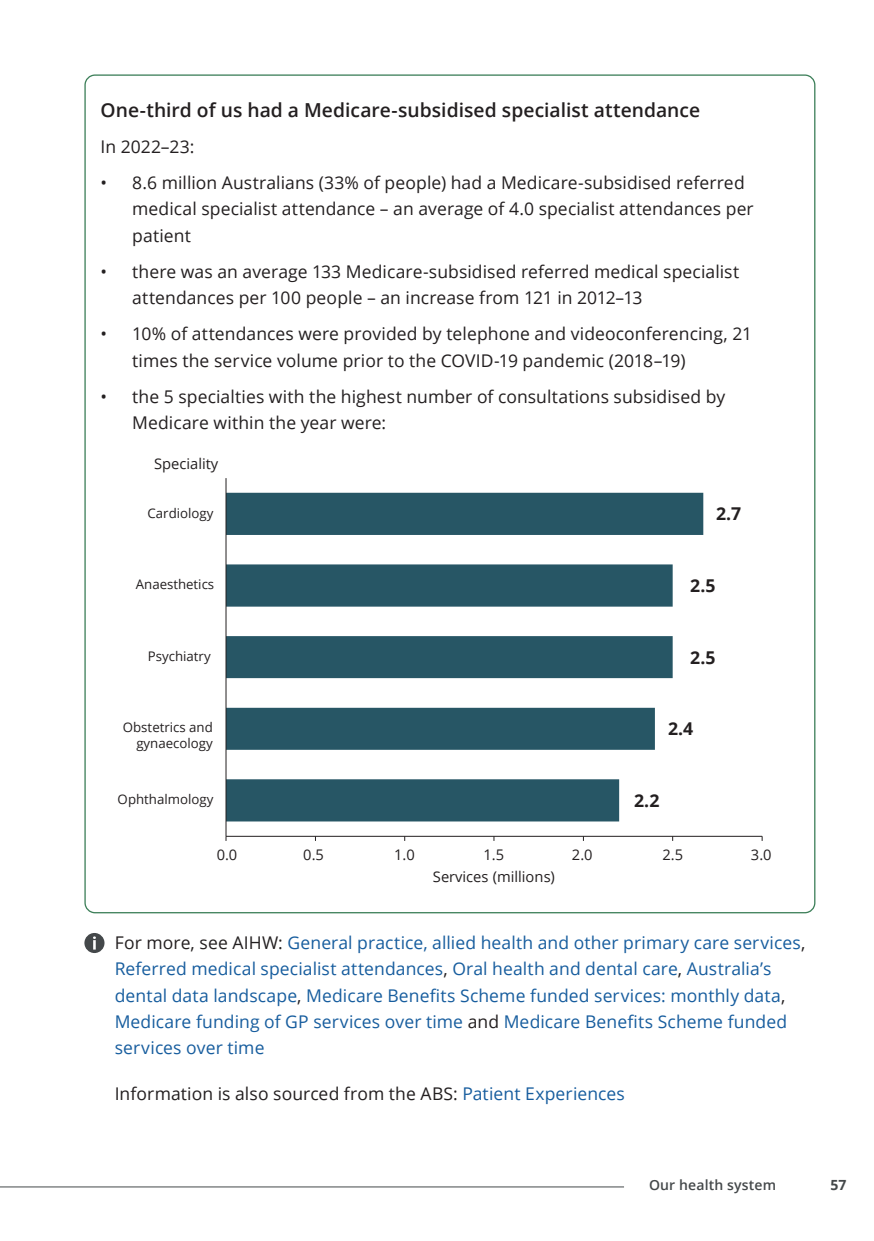
<style>
.page{position:relative;width:874px;height:1241px;background:#fff}
.page>*{position:absolute;margin:0;border:0;box-sizing:border-box;transform-origin:0 0}
.t1{font:600 19.25px "Open Sans";color:#231f20}
.t2{font:700 17.68px "Open Sans";color:#231f20}
.t3{font:17.5px/26.2px "Open Sans";letter-spacing:.005em;color:#231f20}
.t4{font:17.5px/26.2px "Open Sans";letter-spacing:.005em;color:#175d9e}
.t5{font:14.7px "Open Sans";color:#231f20}
.t6{font:600 14px "Open Sans";letter-spacing:.01em;color:#44484a}
.t7{font:700 14px "Open Sans";color:#44484a}
.t8{font:13.3px/15.9px "Open Sans";color:#231f20;text-align:right}
.s1{color:#231f20}
.s2{color:#175d9e}
</style>
<div class="page">
<svg style="left:226px;top:492px;width:477px;height:329px;fill:#275665"></svg>
<hr style="left:226px;top:835px;width:535px;height:1px;background:#231f20">
<hr style="left:225px;top:478px;width:1px;height:358px;background:#231f20">
<svg style="left:84px;top:933px;width:20px;height:19px"></svg>
<hr style="left:0;top:1186px;width:623px;height:1px;background:#44484a">
<p class="t1" style="left:101px;top:97px;width:600px">One-third of us had a Medicare-subsidised specialist attendance</p>
<p class="t3" style="left:101px;top:133px;width:95px">In 2022–23:</p>
<p class="t3" style="left:132px;top:169px;width:622px;text-indent:-32px">• 8.6 million Australians (33% of people) had a Medicare-subsidised referred medical specialist attendance – an average of 4.0 specialist attendances per patient</p>
<p class="t3" style="left:132px;top:258px;width:608px;text-indent:-32px">• there was an average 133 Medicare-subsidised referred medical specialist attendances per 100 people – an increase from 121 in 2012–13</p>
<p class="t3" style="left:132px;top:320px;width:621px;text-indent:-32px">• 10% of attendances were provided by telephone and videoconferencing, 21 times the service volume prior to the COVID-19 pandemic (2018–19)</p>
<p class="t3" style="left:132px;top:383px;width:594px;text-indent:-32px">• the 5 specialties with the highest number of consultations subsidised by<br>Medicare within the year were:</p>
<p class="t5" style="left:154px;top:453px;width:66px">Speciality</p>
<p class="t8" style="left:147px;top:504px;width:67px">Cardiology</p>
<p class="t2" style="left:715px;top:501px;width:27px">2.7</p>
<p class="t8" style="left:136px;top:576px;width:80px">Anaesthetics</p>
<p class="t2" style="left:690px;top:573px;width:27px">2.5</p>
<p class="t8" style="left:148px;top:647px;width:64px">Psychiatry</p>
<p class="t2" style="left:690px;top:644px;width:27px">2.5</p>
<p class="t8" style="left:123px;top:719px;width:91px">Obstetrics and gynaecology</p>
<p class="t2" style="left:668px;top:716px;width:27px">2.4</p>
<p class="t8" style="left:118px;top:790px;width:97px">Ophthalmology</p>
<p class="t2" style="left:634px;top:787px;width:27px">2.2</p>
<p class="t5" style="left:216px;top:844px;width:22px">0.0</p>
<p class="t5" style="left:303px;top:844px;width:22px">0.5</p>
<p class="t5" style="left:394px;top:844px;width:22px">1.0</p>
<p class="t5" style="left:483px;top:844px;width:22px">1.5</p>
<p class="t5" style="left:571px;top:844px;width:22px">2.0</p>
<p class="t5" style="left:662px;top:844px;width:22px">2.5</p>
<p class="t5" style="left:750px;top:844px;width:22px">3.0</p>
<p class="t5" style="left:432px;top:866px;width:123px">Services (millions)</p>
<p class="t4" style="left:115px;top:929px;width:692px"><span class="s1">For more, see AIHW:</span> General practice, allied health and other primary care services<span class="s1">, </span>Referred medical specialist attendances<span class="s1">,</span> Oral health and dental care<span class="s1">,</span> Australia’s dental data landscape<span class="s1">,</span> Medicare Benefits Scheme funded services: monthly data<span class="s1">, </span>Medicare funding of GP services over time <span class="s1">and</span> Medicare Benefits Scheme funded services over time</p>
<p class="t3" style="left:115px;top:1080px;width:511px">Information is also sourced from the ABS: <span class="s2">Patient Experiences</span></p>
<p class="t6" style="left:648px;top:1174px;width:128px">Our health system</p>
<p class="t7" style="left:830px;top:1174px;width:17px">57</p>
</div>
